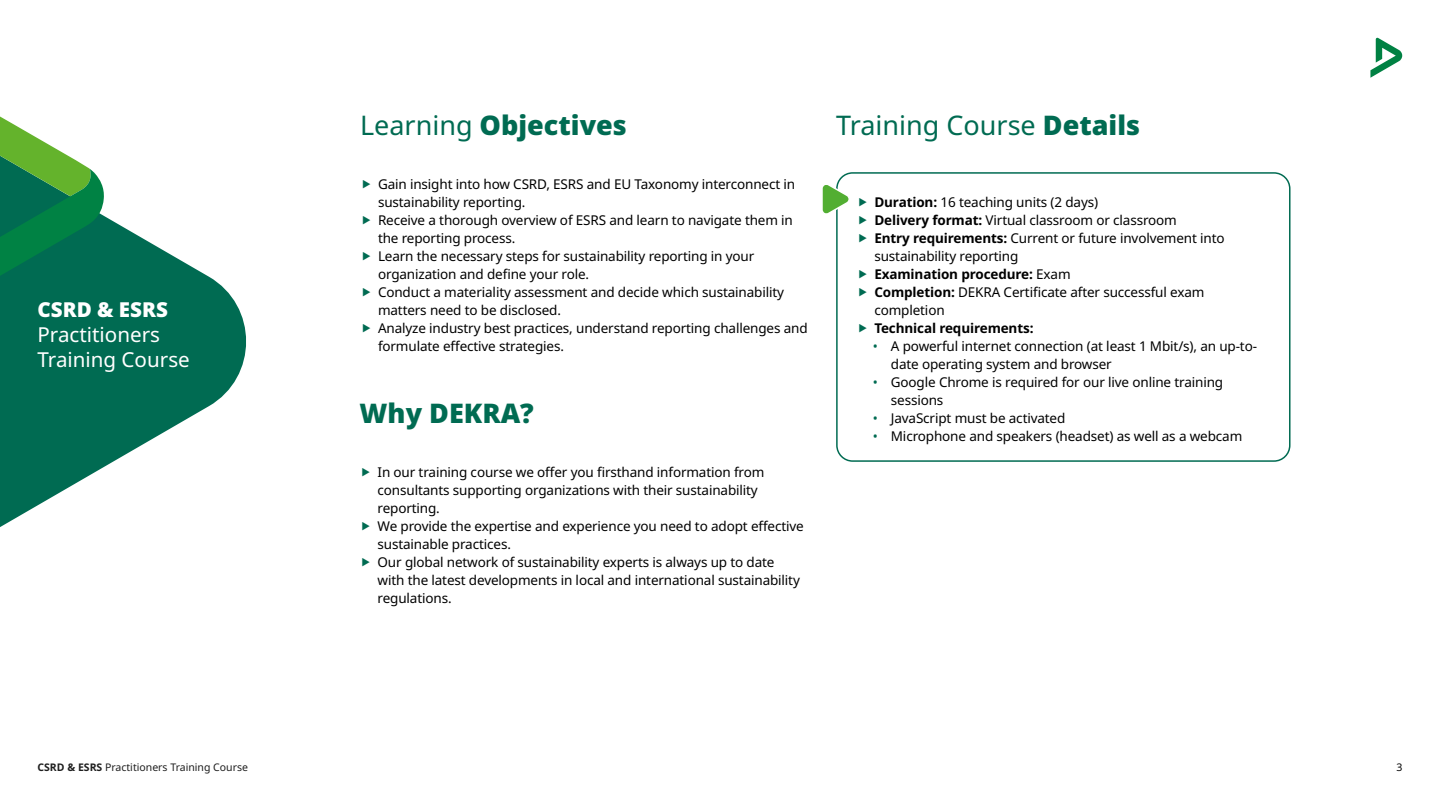
<style>
.page{position:relative;width:1440px;height:810px;background:#fff}
.page>*{position:absolute;margin:0;border:0;box-sizing:border-box;transform-origin:0 0}
.t1{font:900 27px "Noto Sans";color:#006b52}
.t2{font:27px "Noto Sans";color:#006b52}
.t3{font:20.62px/24.7px "Noto Sans";color:#fff}
.t4{font:900 20.62px "Noto Sans";color:#fff}
.t5{font:13.5px/18px "Noto Sans";letter-spacing:-.01em;color:#000}
.t6{font:700 13.5px "Noto Sans";letter-spacing:-.01em;color:#000}
.t7{font:10.5px "Noto Sans";color:#1e1e1e}
.t8{font:10.5px "Noto Sans";color:#000}
.s1{font-weight:700}
.s2{font-weight:400}
.s3{font-weight:900}
.s4{color:#006b52}
</style>
<div class="page">
<svg style="left:1370px;top:38px;width:32px;height:40px"></svg>
<svg style="left:0;top:216px;width:246px;height:311px;fill:#006b52"></svg>
<svg style="left:0;top:116px;width:105px;height:196px"></svg>
<div style="left:836px;top:172px;width:455px;height:290px;border:2px solid #006b52;border-radius:16px"></div>
<svg style="left:822px;top:182px;width:27px;height:34px"></svg>
<h2 class="t4" style="left:38px;top:294px;width:132px">CSRD &amp; ESRS</h2>
<h2 class="t3" style="left:38px;top:322px;width:154px">Practitioners<br>Training Course</h2>
<p class="t7" style="left:38px;top:760px;width:212px"><span class="s1">CSRD &amp; ESRS</span> Practitioners Training Course</p>
<h1 class="t1" style="left:360px;top:105px;width:268px"><span class="s2">Learning</span> Objectives</h1>
<p class="t5" style="left:378px;top:175px;width:431px">Gain insight into how CSRD, ESRS and EU Taxonomy interconnect in sustainability reporting.<br>Receive a thorough overview of ESRS and learn to navigate them in the reporting process.<br>Learn the necessary steps for sustainability reporting in your organization and define your role.<br>Conduct a materiality assessment and decide which sustainability matters need to be disclosed.<br>Analyze industry best practices, understand reporting challenges and formulate effective strategies.</p>
<h1 class="t1" style="left:360px;top:393px;width:176px">Why DEKRA?</h1>
<p class="t5" style="left:378px;top:463px;width:428px">In our training course we offer you firsthand information from consultants supporting organizations with their sustainability reporting.<br>We provide the expertise and experience you need to adopt effective sustainable practices.<br>Our global network of sustainability experts is always up to date with the latest developments in local and international sustainability regulations.</p>
<h1 class="t2" style="left:836px;top:106px;width:305px">Training Course <span class="s3">Details</span></h1>
<p class="t5" style="left:874px;top:193px;width:352px"><span class="s1">Duration:</span> 16 teaching units (2 days)<br><span class="s1">Delivery format:</span> Virtual classroom or classroom<br><span class="s1">Entry requirements:</span> Current or future involvement into sustainability reporting<br><span class="s1">Examination procedure:</span> Exam<br><span class="s1">Completion:</span> DEKRA Certificate after successful exam completion</p>
<p class="t6" style="left:874px;top:319px;width:161px">Technical requirements:</p>
<p class="t5" style="left:891px;top:337px;width:368px;text-indent:-18px"><span class="s4">•</span> A powerful internet connection (at least 1 Mbit/s), an up-to&shy;date operating system and browser</p>
<p class="t5" style="left:891px;top:373px;width:334px;text-indent:-18px"><span class="s4">•</span> Google Chrome is required for our live online training sessions</p>
<p class="t5" style="left:873px;top:409px;width:194px"><span class="s4">•</span> JavaScript must be activated</p>
<p class="t5" style="left:873px;top:427px;width:371px"><span class="s4">•</span> Microphone and speakers (headset) as well as a webcam</p>
<p class="t8" style="left:1396px;top:760px;width:8px">3</p>
</div>
